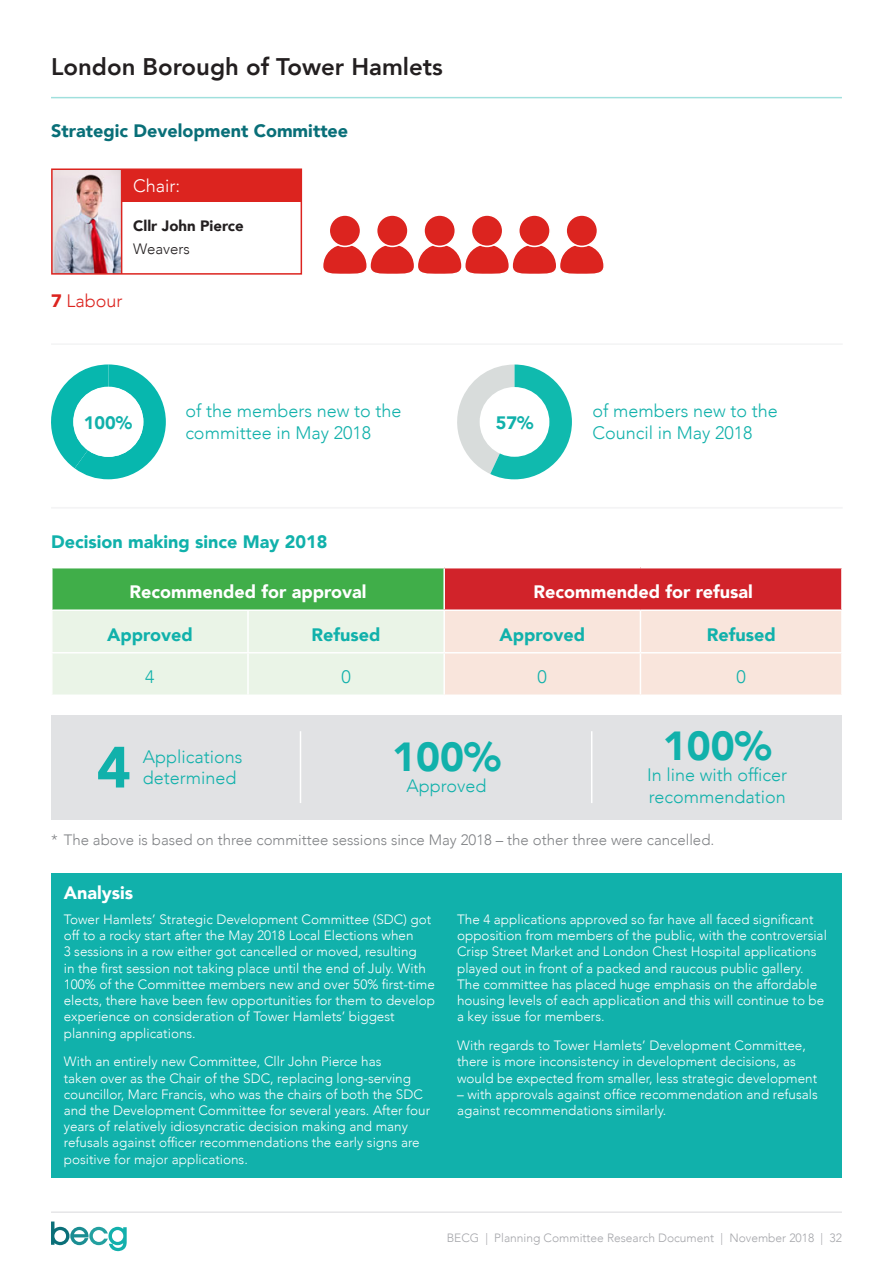
<style>
.page{position:relative;width:893px;height:1263px;background:#fff}
.page>*{position:absolute;margin:0;border:0;box-sizing:border-box;transform-origin:0 0}
.t1{font:900 57.45px "Avenir";color:#11b1ab}
.t2{font:900 40.5px "Avenir";color:#11b1ab}
.t3{font:800 24px "Avenir";color:#231f20}
.Teal_body_12pt{font:300 18px/21.6px "Avenir";color:#11b1ab}
.Table_title{font:900 18px "Avenir";color:#fff}
.Sub_Header_light_tea{font:900 18px "Avenir";color:#11b1ab}
.Table_sub_header{font:900 18px "Avenir";color:#11b1ab}
.Sub_header_Dark_Teal{font:900 18px "Avenir";color:#096f78}
.Sub_header_white{font:900 18px "Avenir";color:#fff}
.t4{font:300 18px "Avenir";color:#dc241f}
.t5{font:300 18px "Avenir";color:#fff}
.Table_Text{font:300 18px "Avenir";color:#11b1ab}
.t6{font:300 15px "Avenir";color:#808285}
.t7{font:900 15px "Avenir";color:#231f20}
.t8{font:300 15px "Avenir";color:#231f20}
.t9{font:300 13.5px/16.2px "Avenir";color:#fff}
.t10{font:300 12px "Avenir";color:#a5a6aa}
.s1{font-weight:900}
</style>
<div class="page">
<svg style="left:51px;top:1221px;width:76px;height:30px"></svg>
<hr style="left:51px;top:97px;width:791px;height:1px;background:#11b1ab">
<hr style="left:51px;top:1211px;width:791px;height:1px;background:#a5a6aa">
<svg style="left:457px;top:364px;width:115px;height:115px"></svg>
<svg style="left:51px;top:364px;width:115px;height:115px"></svg>
<div style="left:51px;top:715px;width:791px;height:104px;background:#e1e2e4"></div>
<div style="left:52px;top:568px;width:392px;height:42px;background:#40ae49"></div>
<div style="left:444px;top:568px;width:398px;height:42px;background:#d1232a"></div>
<svg style="left:53px;top:611px;width:788px;height:83px;background:#f1ece1"></svg>
<hr style="left:51px;top:568px;width:2px;height:41px;background:#fff">
<hr style="left:443px;top:568px;width:2px;height:41px;background:#fff">
<hr style="left:841px;top:568px;width:2px;height:41px;background:#fff">
<hr style="left:51px;top:609px;width:197px;height:2px;background:#fff">
<hr style="left:248px;top:609px;width:196px;height:2px;background:#fff">
<hr style="left:247px;top:611px;width:2px;height:41px;background:#fff">
<hr style="left:444px;top:609px;width:196px;height:2px;background:#fff">
<hr style="left:443px;top:611px;width:2px;height:41px;background:#fff">
<hr style="left:640px;top:609px;width:203px;height:2px;background:#fff">
<hr style="left:640px;top:611px;width:1px;height:41px;background:#fff">
<hr style="left:51px;top:652px;width:197px;height:1px;background:#fff">
<hr style="left:248px;top:652px;width:196px;height:1px;background:#fff">
<hr style="left:247px;top:653px;width:2px;height:41px;background:#fff">
<hr style="left:444px;top:652px;width:196px;height:1px;background:#fff">
<hr style="left:443px;top:653px;width:2px;height:41px;background:#fff">
<hr style="left:640px;top:652px;width:203px;height:1px;background:#fff">
<hr style="left:640px;top:653px;width:1px;height:41px;background:#fff">
<div style="left:74px;top:387px;width:69px;height:70px;background:#fff;border-radius:50%"></div>
<hr style="left:51px;top:343px;width:792px;height:2px;background:#e1e2e4">
<hr style="left:51px;top:507px;width:792px;height:1px;background:#e1e2e4">
<hr style="left:300px;top:731px;width:1px;height:72px;background:#fff">
<hr style="left:591px;top:731px;width:1px;height:72px;background:#fff">
<div style="left:480px;top:387px;width:69px;height:70px;background:#fff;border-radius:50%"></div>
<div style="left:51px;top:874px;width:791px;height:304px;background:#11b1ab"></div>
<img style="left:54px;top:171px;width:67px;height:101px">
<div style="left:51px;top:168px;width:251px;height:107px;border:2px solid #dc241f"></div>
<hr style="left:121px;top:169px;width:1px;height:105px;background:#dc241f">
<div style="left:121px;top:169px;width:180px;height:33px;background:#dc241f"></div>
<div style="left:377px;top:215px;width:31px;height:31px;background:#dc241f;border-radius:50%"></div>
<div style="left:376px;top:214px;width:33px;height:33px;border:2px solid #fff;border-radius:50%"></div>
<div style="left:519px;top:215px;width:31px;height:31px;background:#dc241f;border-radius:50%"></div>
<div style="left:518px;top:214px;width:33px;height:33px;border:2px solid #fff;border-radius:50%"></div>
<div style="left:566px;top:215px;width:31px;height:31px;background:#dc241f;border-radius:50%"></div>
<div style="left:565px;top:214px;width:33px;height:33px;border:2px solid #fff;border-radius:50%"></div>
<div style="left:424px;top:215px;width:31px;height:31px;background:#dc241f;border-radius:50%"></div>
<div style="left:423px;top:214px;width:33px;height:33px;border:2px solid #fff;border-radius:50%"></div>
<div style="left:329px;top:215px;width:32px;height:31px;background:#dc241f;border-radius:50%"></div>
<div style="left:328px;top:214px;width:33px;height:33px;border:2px solid #fff;border-radius:50%"></div>
<svg style="left:323px;top:242px;width:281px;height:32px"></svg>
<div style="left:471px;top:215px;width:32px;height:31px;background:#dc241f;border-radius:50%"></div>
<div style="left:471px;top:214px;width:32px;height:33px;border:2px solid #fff;border-radius:50%"></div>
<p class="t3" style="left:51px;top:48px;width:393px">London Borough of Tower Hamlets</p>
<p class="Sub_header_Dark_Teal" style="left:51px;top:115px;width:299px">Strategic Development Committee</p>
<p class="t5" style="left:133px;top:176px;width:49px">Chair:</p>
<p class="t7" style="left:133px;top:213px;width:112px">Cllr John Pierce</p>
<p class="t8" style="left:133px;top:240px;width:58px">Weavers</p>
<p class="t4" style="left:51px;top:290px;width:73px"><span class="s1">7</span> Labour</p>
<p class="Sub_Header_light_tea" style="left:84px;top:407px;width:50px">100%</p>
<p class="Teal_body_12pt" style="left:185px;top:400px;width:218px">of the members new to the committee in May 2018</p>
<p class="Teal_body_12pt" style="left:592px;top:400px;width:187px">of members new to the<br>Council in May 2018</p>
<p class="Sub_Header_light_tea" style="left:496px;top:407px;width:39px">57%</p>
<p class="Sub_Header_light_tea" style="left:51px;top:526px;width:278px">Decision making since May 2018</p>
<p class="Table_title" style="left:130px;top:576px;width:238px">Recommended for approval</p>
<p class="Table_title" style="left:533px;top:576px;width:221px">Recommended for refusal</p>
<p class="Table_sub_header" style="left:107px;top:619px;width:87px">Approved</p>
<p class="Table_sub_header" style="left:312px;top:619px;width:70px">Refused</p>
<p class="Table_sub_header" style="left:499px;top:619px;width:87px">Approved</p>
<p class="Table_sub_header" style="left:707px;top:619px;width:70px">Refused</p>
<p class="Table_Text" style="left:145px;top:666px;width:11px">4</p>
<p class="Table_Text" style="left:341px;top:666px;width:11px">0</p>
<p class="Table_Text" style="left:538px;top:666px;width:11px">0</p>
<p class="Table_Text" style="left:736px;top:666px;width:11px">0</p>
<p class="t1" style="left:97px;top:718px;width:36px">4</p>
<p class="Teal_body_12pt" style="left:143px;top:746px;width:101px">Applications determined</p>
<p class="t2" style="left:392px;top:722px;width:110px">100%</p>
<p class="Teal_body_12pt" style="left:406px;top:775px;width:82px">Approved</p>
<p class="t2" style="left:663px;top:711px;width:110px">100%</p>
<p class="Teal_body_12pt" style="left:647px;top:764px;width:142px">In line with officer recommendation</p>
<p class="t6" style="left:51px;top:831px;width:665px">* The above is based on three committee sessions since May 2018 – the other three were cancelled.</p>
<p class="Sub_header_white" style="left:64px;top:878px;width:71px">Analysis</p>
<p class="t9" style="left:64px;top:911px;width:373px">Tower Hamlets’ Strategic Development Committee (SDC) got off to a rocky start after the May 2018 Local Elections when<br>3 sessions in a row either got cancelled or moved, resulting<br>in the first session not taking place until the end of July. With 100% of the Committee members new and over 50% first-time elects, there have been few opportunities for them to develop experience on consideration of Tower Hamlets’ biggest planning applications.</p>
<p class="t9" style="left:64px;top:1054px;width:368px">With an entirely new Committee, Cllr John Pierce has<br>taken over as the Chair of the SDC, replacing long-serving councillor, Marc Francis, who was the chairs of both the SDC and the Development Committee for several years. After four years of relatively idiosyncratic decision making and many refusals against officer recommendations the early signs are positive for major applications.</p>
<p class="t9" style="left:457px;top:911px;width:371px">The 4 applications approved so far have all faced significant opposition from members of the public, with the controversial Crisp Street Market and London Chest Hospital applications played out in front of a packed and raucous public gallery.<br>The committee has placed huge emphasis on the affordable housing levels of each application and this will continue to be a key issue for members.</p>
<p class="t9" style="left:457px;top:1037px;width:362px">With regards to Tower Hamlets’ Development Committee, there is more inconsistency in development decisions, as would be expected from smaller, less strategic development</p>
<p class="t9" style="left:457px;top:1086px;width:362px">– with approvals against office recommendation and refusals against recommendations similarly.</p>
<p class="t10" style="left:447px;top:1231px;width:397px">BECG | Planning Committee Research Document | November 2018 | 32</p>
</div>
